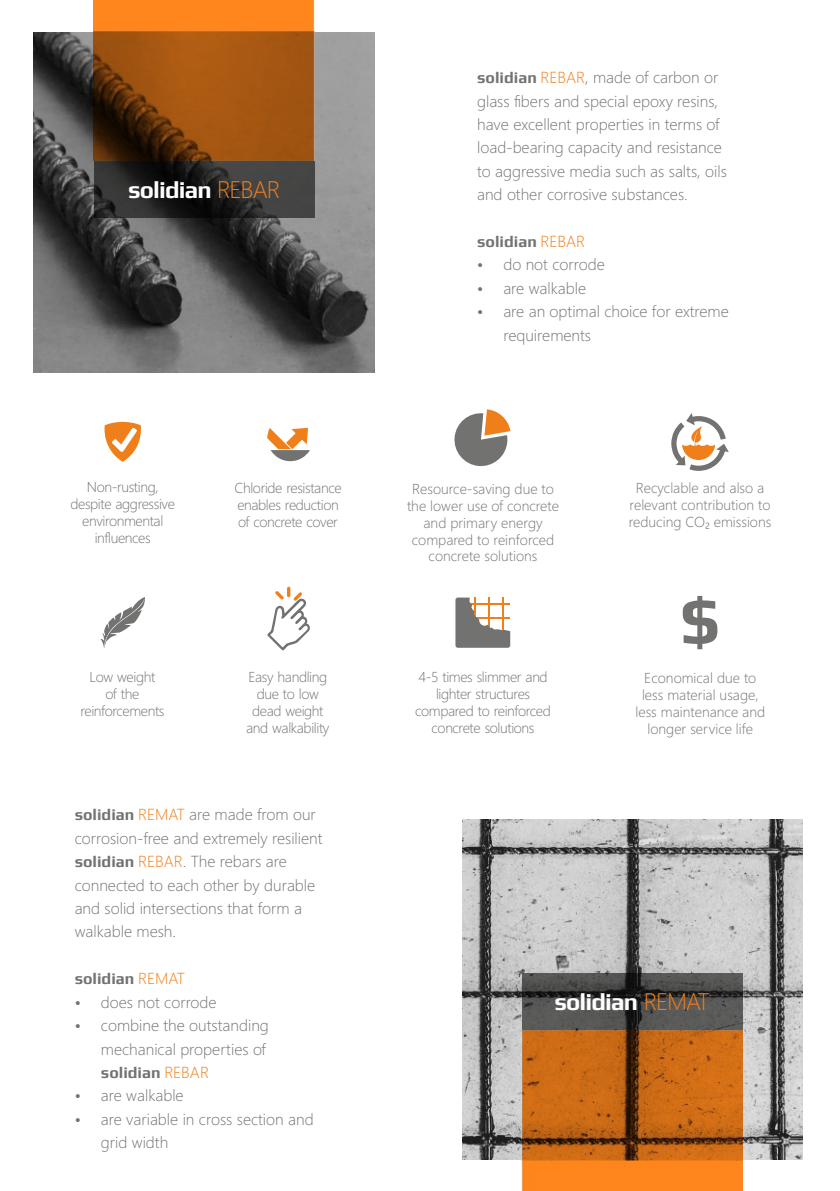
<style>
.page{position:relative;width:840px;height:1191px;background:#fff}
.page>*{position:absolute;margin:0;border:0;box-sizing:border-box;transform-origin:0 0}
.t1{font:700 24px "Play";letter-spacing:-.035em;color:#fefefe}
.t2{font:300 16px/23.4px "Segoe UI";color:#727271}
.t3{font:700 16px "Play";color:#727271}
.t4{font:300 14.4px/17px "Segoe UI";letter-spacing:-.025em;color:#727271;text-align:center}
.t5{font:300 14.4px/16.8px "Segoe UI";color:#727271;text-align:center}
.s1{font-family:"Segoe UI";font-weight:300;color:#ef7f1a}
.s2{font-family:"Play";font-weight:700}
.s3{color:#ef7f1a}
</style>
<div class="page">
<img style="left:34px;top:32px;width:340px;height:340px">
<img style="left:94px;top:0;width:220px;height:161px">
<svg style="left:94px;top:161px;width:220px;height:57px;background:#2b2b2a"></svg>
<img style="left:462px;top:819px;width:340px;height:340px">
<img style="left:521px;top:1029px;width:221px;height:162px">
<svg style="left:521px;top:972px;width:221px;height:57px;background:#4b4b4b"></svg>
<svg style="left:100px;top:597px;width:45px;height:51px"></svg>
<svg style="left:671px;top:413px;width:57px;height:58px"></svg>
<svg style="left:267px;top:428px;width:43px;height:33px"></svg>
<svg style="left:104px;top:421px;width:37px;height:41px"></svg>
<svg style="left:267px;top:586px;width:43px;height:64px"></svg>
<svg style="left:682px;top:596px;width:35px;height:53px"></svg>
<svg style="left:454px;top:409px;width:56px;height:58px"></svg>
<svg style="left:455px;top:597px;width:55px;height:51px"></svg>
<h1 class="t1" style="left:128px;top:176px;width:153px">solidian <span class="s1">REBAR</span></h1>
<p class="t4" style="left:70px;top:480px;width:106px">Non-rusting, despite aggressive environmental influences</p>
<p class="t4" style="left:234px;top:481px;width:108px;text-align:left">Chloride resistance enables reduction of concrete cover</p>
<p class="t2" style="left:477px;top:67px;width:251px"><span class="s2">solidian</span> <span class="s3">REBAR</span>, made of carbon or glass fibers and special epoxy resins, have excellent properties in terms of load-bearing capacity and resistance to aggressive media such as salts, oils and other corrosive substances.</p>
<p class="t3" style="left:477px;top:232px;width:109px">solidian <span class="s1">REBAR</span></p>
<p class="t2" style="left:503px;top:278px;width:84px">are walkable</p>
<p class="t2" style="left:503px;top:255px;width:103px">do not corrode</p>
<p class="t2" style="left:503px;top:301px;width:227px">are an optimal choice for extreme requirements</p>
<p class="t5" style="left:407px;top:482px;width:153px">Resource-saving due to the lower use of concrete and primary energy compared to reinforced concrete solutions</p>
<p class="t5" style="left:628px;top:481px;width:144px">Recyclable and also a relevant contribution to reducing CO₂ emissions</p>
<p class="t4" style="left:80px;top:669px;width:86px">Low weight<br>of the reinforcements</p>
<p class="t4" style="left:246px;top:669px;width:85px">Easy handling due to low dead weight and walkability</p>
<p class="t4" style="left:415px;top:669px;width:137px">4-5 times slimmer and lighter structures compared to reinforced concrete solutions</p>
<p class="t5" style="left:635px;top:671px;width:131px">Economical due to less material usage, less maintenance and longer service life</p>
<p class="t2" style="left:75px;top:804px;width:249px"><span class="s2">solidian</span> <span class="s3">REMAT</span> are made from our corrosion-free and extremely resilient <span class="s2">solidian</span> <span class="s3">REBAR</span>. The rebars are connected to each other by durable and solid intersections that form a walkable mesh.</p>
<p class="t3" style="left:75px;top:969px;width:112px">solidian <span class="s1">REMAT</span></p>
<p class="t2" style="left:101px;top:1015px;width:169px">combine the outstanding mechanical properties of</p>
<p class="t3" style="left:101px;top:1063px;width:109px">solidian <span class="s1">REBAR</span></p>
<p class="t2" style="left:101px;top:1109px;width:214px">are variable in cross section and grid width</p>
<p class="t2" style="left:101px;top:991px;width:117px">does not corrode</p>
<p class="t2" style="left:101px;top:1085px;width:84px">are walkable</p>
<h1 class="t1" style="left:554px;top:987px;width:157px">solidian <span class="s1">REMAT</span></h1>
</div>
